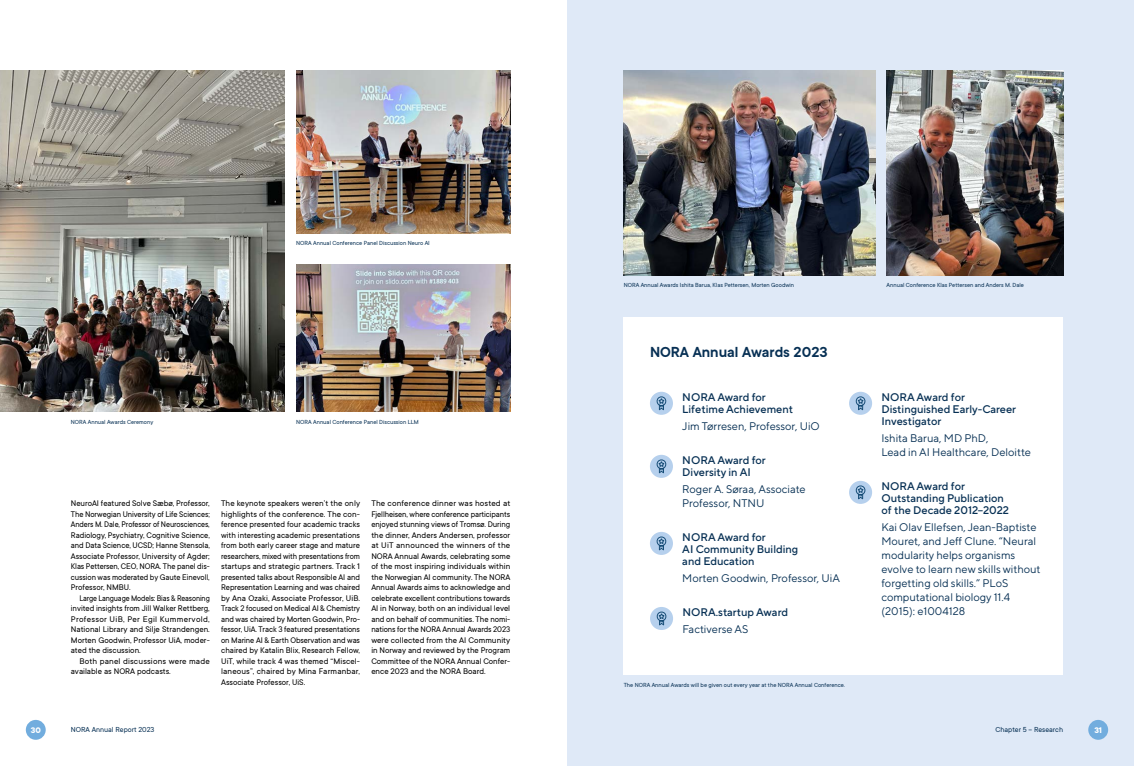
<style>
.page{position:relative;width:1134px;height:766px;background:#fff}
.page>*{position:absolute;margin:0;border:0;box-sizing:border-box;transform-origin:0 0}
.t1{font:600 16px "TT Commons";color:#073054}
.t2{font:11px/14px "TT Norms Pro";color:#073054}
.t3{font:500 11px/12px "TT Norms Pro";color:#073054}
.t4{font:9px/10.5px "TT Commons";color:#000;text-align:justify}
.t5{font:9px/10.5px "TT Commons";color:#000;text-align:justify;scale:.91 1}
.t6{font:700 9px "TT Commons";color:#fff}
.t7{font:8px "TT Commons";color:#073054}
.t8{font:6.5px "TT Commons";color:#073054}
</style>
<div class="page">
<div style="left:567px;top:0;width:567px;height:765px;background:#dfe9f7"></div>
<div style="left:624px;top:317px;width:439px;height:357px;background:#fff"></div>
<div style="left:1088px;top:719px;width:20px;height:20px;background:#72adde;border-radius:50%"></div>
<div style="left:26px;top:719px;width:20px;height:20px;background:#72adde;border-radius:50%"></div>
<img style="left:624px;top:71px;width:251px;height:204px">
<img style="left:0;top:71px;width:285px;height:340px">
<img style="left:887px;top:71px;width:176px;height:204px">
<div style="left:650px;top:391px;width:23px;height:23px;background:#b6d0ed;border-radius:50%"></div>
<svg style="left:656px;top:396px;width:10px;height:14px"></svg>
<div style="left:650px;top:531px;width:23px;height:23px;background:#b6d0ed;border-radius:50%"></div>
<svg style="left:656px;top:536px;width:10px;height:14px"></svg>
<div style="left:650px;top:454px;width:23px;height:23px;background:#b6d0ed;border-radius:50%"></div>
<svg style="left:656px;top:459px;width:10px;height:14px"></svg>
<div style="left:849px;top:391px;width:23px;height:23px;background:#b6d0ed;border-radius:50%"></div>
<svg style="left:855px;top:396px;width:10px;height:14px"></svg>
<div style="left:849px;top:480px;width:23px;height:23px;background:#b6d0ed;border-radius:50%"></div>
<svg style="left:855px;top:485px;width:10px;height:14px"></svg>
<div style="left:650px;top:606px;width:23px;height:23px;background:#b6d0ed;border-radius:50%"></div>
<svg style="left:656px;top:611px;width:10px;height:14px"></svg>
<img style="left:296px;top:264px;width:214px;height:147px">
<img style="left:296px;top:71px;width:214px;height:162px">
<p class="t8" style="left:296px;top:239px;width:135px">NORA Annual Conference Panel Discussion Neuro AI</p>
<p class="t8" style="left:71px;top:418px;width:84px">NORA Annual Awards Ceremony</p>
<p class="t8" style="left:296px;top:418px;width:124px">NORA Annual Conference Panel Discussion LLM</p>
<p class="t4" style="left:71px;top:498px;width:141px">NeuroAI featured Solve Sæbø, Professor, The Norwegian University of Life Sciences; Anders M. Dale, Professor of Neurosciences, Radiology, Psychiatry, Cognitive Science, and Data Science, UCSD; Hanne Stensola, Associate Professor, University of Agder; Klas Pettersen, CEO, NORA. The panel dis&shy;cussion was moderated by Gaute Einevoll, Professor, NMBU.</p>
<p class="t5" style="left:71px;top:592px;width:154px;text-indent:9px">Large Language Models: Bias &amp; Reasoning invited insights from Jill Walker Rettberg, Professor UiB, Per Egil Kummervold, National Library and Silje Strandengen.<br>Morten Goodwin, Professor UiA, moder&shy;ated the discussion.</p>
<p class="t4" style="left:71px;top:655px;width:140px;text-indent:9px">Both panel discussions were made available as NORA podcasts.</p>
<p class="t4" style="left:221px;top:498px;width:140px">The keynote speakers weren’t the only highlights of the conference. The con&shy;ference presented four academic tracks with interesting academic presentations from both early career stage and mature researchers, mixed with presentations from startups and strategic partners. Track 1 presented talks about Responsible AI and Representation Learning and was chaired by Ana Ozaki, Associate Professor, UiB.<br>Track 2 focused on Medical AI &amp; Chemistry and was chaired by Morten Goodwin, Pro&shy;fessor, UiA. Track 3 featured presentations on Marine AI &amp; Earth Observation and was chaired by Katalin Blix, Research Fellow, UiT, while track 4 was themed “Miscel&shy;laneous”, chaired by Mina Farmanbar, Associate Professor, UiS.</p>
<p class="t4" style="left:371px;top:498px;width:140px">The conference dinner was hosted at Fjellheisen, where conference participants enjoyed stunning views of Tromsø. During the dinner, Anders Andersen, professor at UiT announced the winners of the NORA Annual Awards, celebrating some of the most inspiring individuals within the Norwegian AI community. The NORA Annual Awards aims to acknowledge and celebrate excellent contributions towards AI in Norway, both on an individual level and on behalf of communities. The nomi&shy;nations for the NORA Annual Awards 2023 were collected from the AI Community in Norway and reviewed by the Program Committee of the NORA Annual Confer&shy;ence 2023 and the NORA Board.</p>
<p class="t8" style="left:624px;top:281px;width:172px">NORA Annual Awards Ishita Barua, Klas Pettersen, Morten Goodwin</p>
<p class="t8" style="left:887px;top:281px;width:139px">Annual Conference Klas Pettersen and Anders M. Dale</p>
<h1 class="t1" style="left:650px;top:343px;width:179px">NORA Annual Awards 2023</h1>
<p class="t3" style="left:682px;top:391px;width:112px">NORA Award for<br>Lifetime Achievement</p>
<p class="t2" style="left:682px;top:418px;width:139px">Jim Tørresen, Professor, UiO</p>
<p class="t3" style="left:682px;top:454px;width:85px">NORA Award for<br>Diversity in AI</p>
<p class="t2" style="left:682px;top:481px;width:125px">Roger A. Søraa, Associate<br>Professor, NTNU</p>
<p class="t3" style="left:682px;top:531px;width:117px">NORA Award for<br>AI Community Building and Education</p>
<p class="t2" style="left:682px;top:570px;width:159px">Morten Goodwin, Professor, UiA</p>
<p class="t3" style="left:682px;top:606px;width:107px">NORA.startup Award</p>
<p class="t2" style="left:682px;top:621px;width:67px">Factiverse AS</p>
<p class="t8" style="left:624px;top:680px;width:223px">The NORA Annual Awards will be given out every year at the NORA Annual Conference.</p>
<p class="t3" style="left:881px;top:391px;width:136px">NORA Award for<br>Distinguished Early-Career<br>Investigator</p>
<p class="t2" style="left:881px;top:430px;width:151px">Ishita Barua, MD PhD,<br>Lead in AI Healthcare, Deloitte</p>
<p class="t3" style="left:881px;top:480px;width:129px">NORA Award for<br>Outstanding Publication of the Decade 2012–2022</p>
<p class="t2" style="left:881px;top:519px;width:161px">Kai Olav Ellefsen, Jean-Baptiste<br>Mouret, and Jeff Clune. “Neural modularity helps organisms evolve to learn new skills without forgetting old skills.” PLoS computational biology 11.4 (2015): e1004128</p>
<p class="t6" style="left:31px;top:725px;width:12px">30</p>
<p class="t7" style="left:71px;top:724px;width:85px">NORA Annual Report 2023</p>
<p class="t7" style="left:995px;top:724px;width:69px">Chapter 5 – Research</p>
<p class="t6" style="left:1094px;top:725px;width:9px">31</p>
</div>
